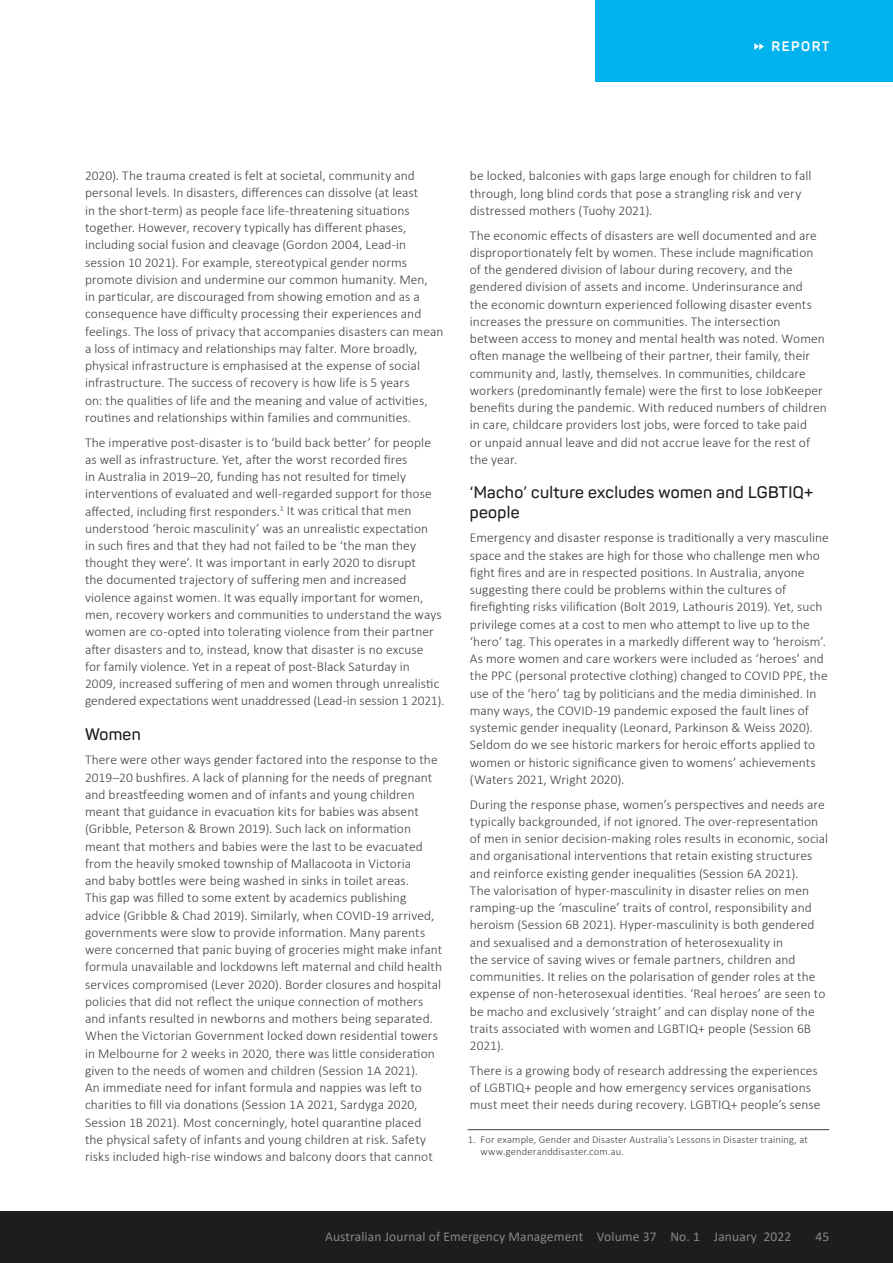
<style>
.page{position:relative;width:893px;height:1263px;background:#fff}
.page>*{position:absolute;margin:0;border:0;box-sizing:border-box;transform-origin:0 0}
.t1{font:600 16.5px/19.5px "Panton";letter-spacing:.02em;color:#1d1d1f}
.t2{font:300 13.5px/17.2px "Calibri";letter-spacing:.005em;color:#414042}
.t3{font:13.5px "Calibri";letter-spacing:.01em;color:#868788}
.t4{font:700 13.5px "Panton";letter-spacing:.11em;color:#fff}
.t5{font:300 10.5px/12px "Calibri";letter-spacing:.015em;color:#414042}
</style>
<div class="page">
<div style="left:596px;top:0;width:297px;height:81px;background:#00b3ef"></div>
<svg style="left:754px;top:43px;width:10px;height:7px"></svg>
<div style="left:0;top:1212px;width:893px;height:51px;background:#1d1d1f"></div>
<hr style="left:468px;top:1129px;width:361px;height:1px;background:#414042">
<p class="t4" style="left:772px;top:38px;width:59px">REPORT</p>
<p class="t2" style="left:85px;top:167px;width:360px">2020). The trauma created is felt at societal, community and personal levels. In disasters, differences can dissolve (at least<br>in the short-term) as people face life-threatening situations together. However, recovery typically has different phases, including social fusion and cleavage (Gordon 2004, Lead-in session 10 2021). For example, stereotypical gender norms promote division and undermine our common humanity. Men,<br>in particular, are discouraged from showing emotion and as a consequence have difficulty processing their experiences and feelings. The loss of privacy that accompanies disasters can mean a loss of intimacy and relationships may falter. More broadly, physical infrastructure is emphasised at the expense of social infrastructure. The success of recovery is how life is 5 years<br>on: the qualities of life and the meaning and value of activities, routines and relationships within families and communities.</p>
<p class="t2" style="left:85px;top:433px;width:361px">The imperative post-disaster is to ‘build back better’ for people as well as infrastructure. Yet, after the worst recorded fires<br>in Australia in 2019–20, funding has not resulted for timely interventions of evaluated and well-regarded support for those affected, including first responders.<sup>1</sup> It was critical that men understood ‘heroic masculinity’ was an unrealistic expectation<br>in such fires and that they had not failed to be ‘the man they thought they were’. It was important in early 2020 to disrupt<br>the documented trajectory of suffering men and increased violence against women. It was equally important for women, men, recovery workers and communities to understand the ways women are co-opted into tolerating violence from their partner after disasters and to, instead, know that disaster is no excuse<br>for family violence. Yet in a repeat of post-Black Saturday in<br>2009, increased suffering of men and women through unrealistic gendered expectations went unaddressed (Lead-in session 1 2021).</p>
<p class="t1" style="left:85px;top:724px;width:57px">Women</p>
<p class="t2" style="left:85px;top:751px;width:359px">There were other ways gender factored into the response to the 2019–20 bushfires. A lack of planning for the needs of pregnant and breastfeeding women and of infants and young children meant that guidance in evacuation kits for babies was absent (Gribble, Peterson &amp; Brown 2019). Such lack on information meant that mothers and babies were the last to be evacuated from the heavily smoked township of Mallacoota in Victoria<br>and baby bottles were being washed in sinks in toilet areas.<br>This gap was filled to some extent by academics publishing advice (Gribble &amp; Chad 2019). Similarly, when COVID-19 arrived, governments were slow to provide information. Many parents were concerned that panic buying of groceries might make infant formula unavailable and lockdowns left maternal and child health services compromised (Lever 2020). Border closures and hospital policies that did not reflect the unique connection of mothers and infants resulted in newborns and mothers being separated.<br>When the Victorian Government locked down residential towers in Melbourne for 2 weeks in 2020, there was little consideration given to the needs of women and children (Session 1A 2021).<br>An immediate need for infant formula and nappies was left to charities to fill via donations (Session 1A 2021, Sardyga 2020, Session 1B 2021). Most concerningly, hotel quarantine placed the physical safety of infants and young children at risk. Safety risks included high-rise windows and balcony doors that cannot</p>
<p class="t2" style="left:470px;top:167px;width:343px">be locked, balconies with gaps large enough for children to fall through, long blind cords that pose a strangling risk and very distressed mothers (Tuohy 2021).</p>
<p class="t2" style="left:470px;top:226px;width:358px">The economic effects of disasters are well documented and are disproportionately felt by women. These include magnification of the gendered division of labour during recovery, and the gendered division of assets and income. Underinsurance and<br>the economic downturn experienced following disaster events increases the pressure on communities. The intersection between access to money and mental health was noted. Women often manage the wellbeing of their partner, their family, their community and, lastly, themselves. In communities, childcare workers (predominantly female) were the first to lose JobKeeper benefits during the pandemic. With reduced numbers of children in care, childcare providers lost jobs, were forced to take paid<br>or unpaid annual leave and did not accrue leave for the rest of the year.</p>
<p class="t1" style="left:470px;top:482px;width:345px">‘Macho’ culture excludes women and LGBTIQ+ people</p>
<p class="t2" style="left:470px;top:529px;width:360px">Emergency and disaster response is traditionally a very masculine space and the stakes are high for those who challenge men who fight fires and are in respected positions. In Australia, anyone suggesting there could be problems within the cultures of firefighting risks vilification (Bolt 2019, Lathouris 2019). Yet, such privilege comes at a cost to men who attempt to live up to the ‘hero’ tag. This operates in a markedly different way to ‘heroism’.<br>As more women and care workers were included as ‘heroes’ and the PPC (personal protective clothing) changed to COVID PPE, the use of the ‘hero’ tag by politicians and the media diminished. In many ways, the COVID-19 pandemic exposed the fault lines of systemic gender inequality (Leonard, Parkinson &amp; Weiss 2020).<br>Seldom do we see historic markers for heroic efforts applied to women or historic significance given to womens’ achievements (Waters 2021, Wright 2020).</p>
<p class="t2" style="left:470px;top:795px;width:360px">During the response phase, women’s perspectives and needs are typically backgrounded, if not ignored. The over-representation of men in senior decision-making roles results in economic, social and organisational interventions that retain existing structures and reinforce existing gender inequalities (Session 6A 2021).<br>The valorisation of hyper-masculinity in disaster relies on men ramping-up the ‘masculine’ traits of control, responsibility and heroism (Session 6B 2021). Hyper-masculinity is both gendered and sexualised and a demonstration of heterosexuality in<br>the service of saving wives or female partners, children and communities. It relies on the polarisation of gender roles at the expense of non-heterosexual identities. ‘Real heroes’ are seen to be macho and exclusively ‘straight’ and can display none of the traits associated with women and LGBTIQ+ people (Session 6B 2021).</p>
<p class="t2" style="left:470px;top:1061px;width:352px">There is a growing body of research addressing the experiences of LGBTIQ+ people and how emergency services organisations must meet their needs during recovery. LGBTIQ+ people’s sense</p>
<p class="t5" style="left:480px;top:1133px;width:329px;text-indent:-13px">1. For example, Gender and Disaster Australia’s Lessons in Disaster training, at www.genderanddisaster.com.au.</p>
<p class="t3" style="left:325px;top:1227px;width:468px">Australian Journal of Emergency Management Volume 37 No. 1 January 2022</p>
<p class="t3" style="left:815px;top:1227px;width:15px">45</p>
</div>
